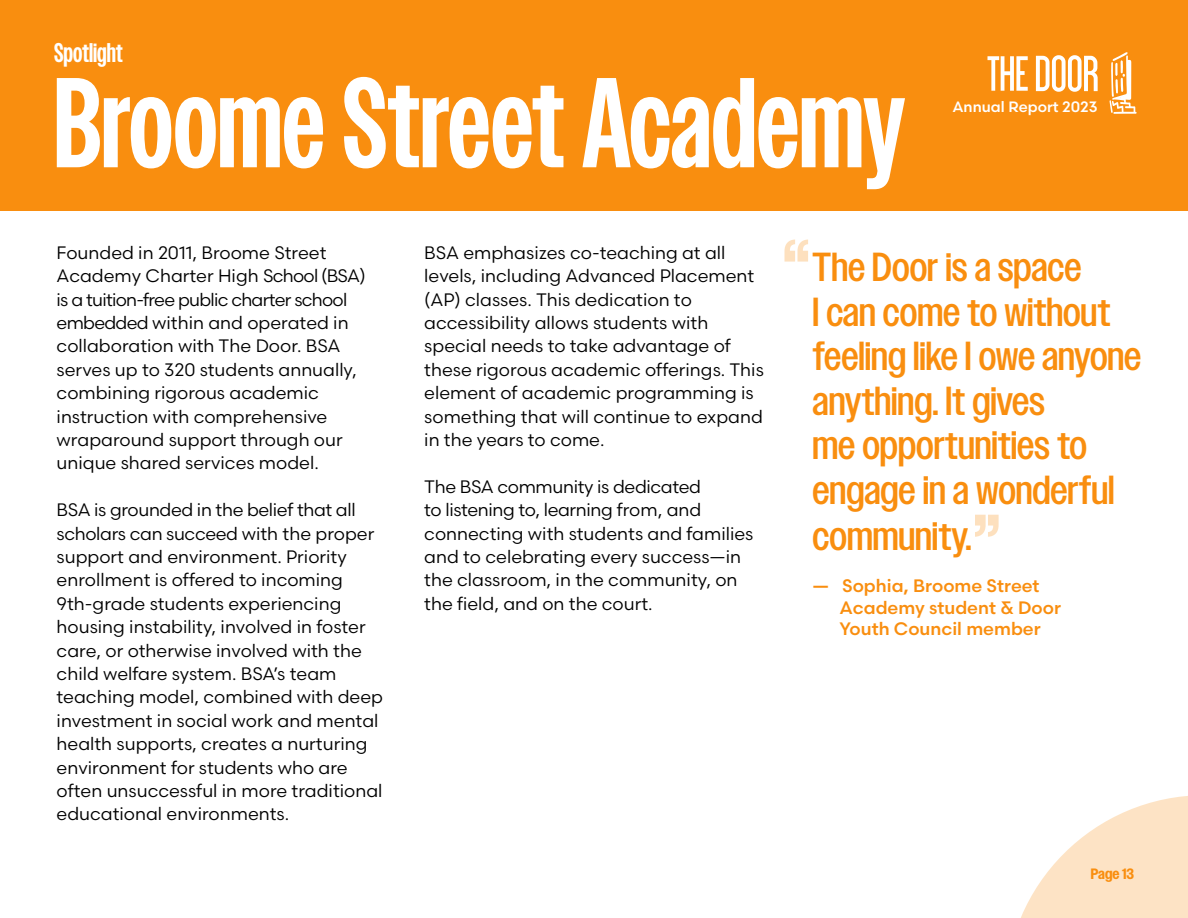
<style>
.page{position:relative;width:1188px;height:918px;background:#fff}
.page>*{position:absolute;margin:0;border:0;box-sizing:border-box;transform-origin:0 0}
.t1{font:700 127.5px "Owners X Narrow";color:#fff}
.t2{font:500 40.5px/44.8px "Owners Narrow";color:#f98e0f}
.t3{font:700 27px "Owners X Narrow";color:#fff}
.t4{font:18px/23.4px "Scandia";color:#000}
.t5{font:500 18px/21.6px "Scandia";color:#f98e0f}
.t6{font:500 15px "Scandia";color:#fff}
.t7{font:700 15px "Owners Narrow";color:#f98e0f}
</style>
<div class="page">
<div style="left:0;top:0;width:1188px;height:211px;background:#f98e0f"></div>
<svg style="left:1110px;top:52px;width:27px;height:62px"></svg>
<svg style="left:987px;top:56px;width:41px;height:35px"></svg>
<svg style="left:1036px;top:55px;width:62px;height:37px"></svg>
<svg style="left:1021px;top:796px;width:167px;height:122px"></svg>
<svg style="left:784px;top:240px;width:24px;height:22px"></svg>
<svg style="left:975px;top:515px;width:24px;height:22px"></svg>
<h3 class="t3" style="left:54px;top:38px;width:70px">Spotlight</h3>
<h1 class="t1" style="left:54px;top:53px;width:852px">Broome Street Academy</h1>
<p class="t6" style="left:952px;top:98px;width:147px">Annual Report 2023</p>
<p class="t4" style="left:57px;top:241px;width:311px">Founded in 2011, Broome Street Academy Charter High School (BSA) is a tuition-free public charter school embedded within and operated in collaboration with The Door. BSA serves up to 320 students annually, combining rigorous academic instruction with comprehensive wraparound support through our unique shared services model.</p>
<p class="t4" style="left:57px;top:498px;width:328px">BSA is grounded in the belief that all scholars can succeed with the proper support and environment. Priority enrollment is offered to incoming 9th-grade students experiencing housing instability, involved in foster care, or otherwise involved with the child welfare system. BSA’s team teaching model, combined with deep investment in social work and mental health supports, creates a nurturing environment for students who are often unsuccessful in more traditional educational environments.</p>
<p class="t4" style="left:424px;top:241px;width:341px">BSA emphasizes co-teaching at all levels, including Advanced Placement (AP) classes. This dedication to accessibility allows students with special needs to take advantage of these rigorous academic offerings. This element of academic programming is something that will continue to expand in the years to come.</p>
<p class="t4" style="left:424px;top:475px;width:331px">The BSA community is dedicated<br>to listening to, learning from, and connecting with students and families and to celebrating every success—in the classroom, in the community, on the field, and on the court.</p>
<h2 class="t2" style="left:813px;top:245px;width:330px">The Door is a space<br>I can come to without feeling like I owe anyone anything. It gives<br>me opportunities to engage in a wonderful community.</h2>
<p class="t5" style="left:840px;top:575px;width:223px;text-indent:-27px">— Sophia, Broome Street<br>Academy student &amp; Door<br>Youth Council member</p>
<p class="t7" style="left:1091px;top:866px;width:45px">Page 13</p>
</div>
